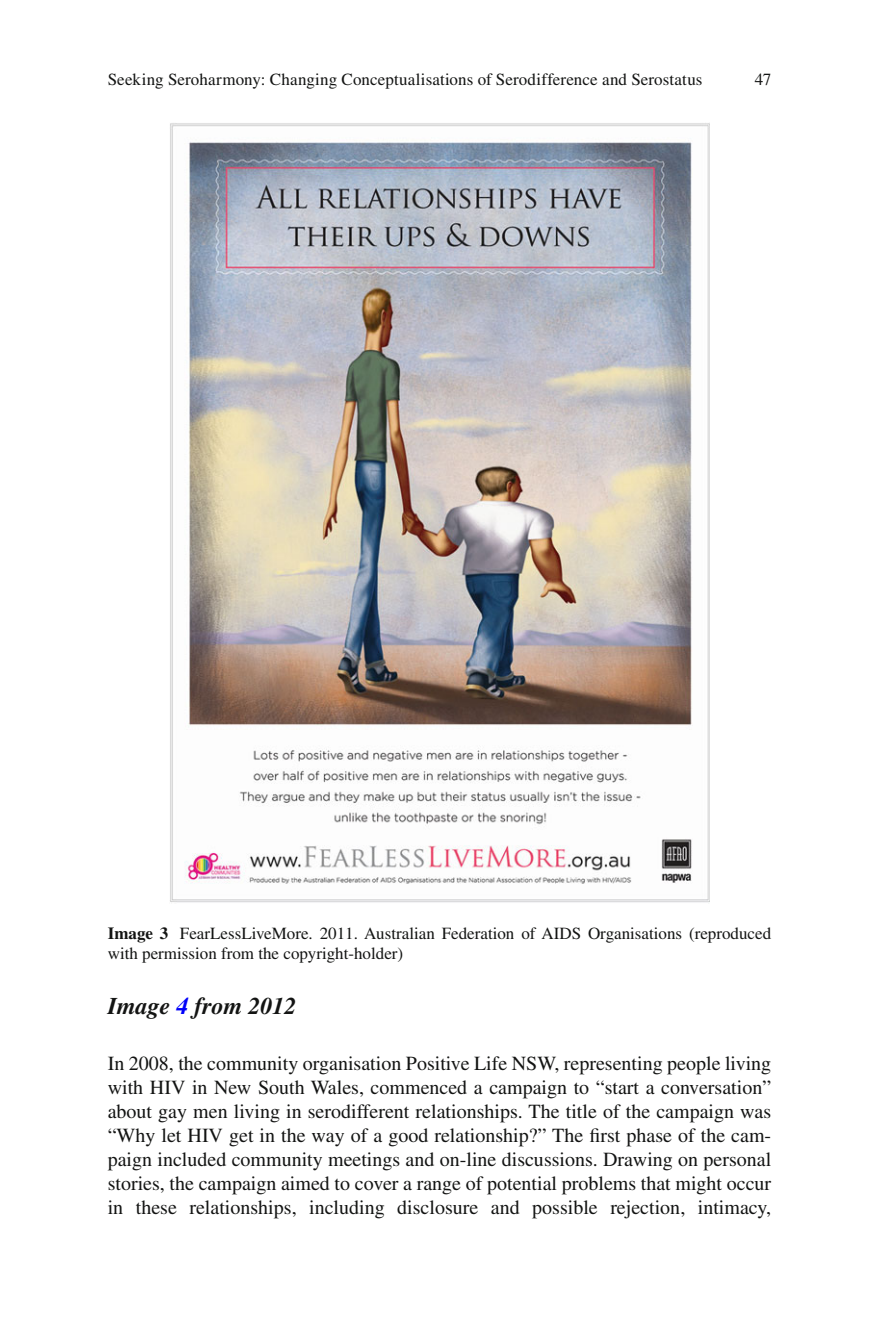
<style>
.page{position:relative;width:879px;height:1333px;background:#fff}
.page>*{position:absolute;margin:0;border:0;box-sizing:border-box;transform-origin:0 0}
.t1{font:italic 700 24px "Pqbtfg Swtfwr Times";color:#131413}
.t2{font:20px/24px "Dfgxkd Dbbjns Times";color:#131413;text-align:justify}
.t3{font:17px/20px "Dfgxkd Dbbjns Times";color:#131413}
.s1{font-family:"Lwgkqf Tffrfy Times";font-weight:700}
.s2{color:#0000fa}
</style>
<div class="page">
<img style="left:170px;top:123px;width:539px;height:780px">
<p class="t3" style="left:108px;top:71px;width:596px">Seeking Seroharmony: Changing Conceptualisations of Serodifference and Serostatus</p>
<p class="t3" style="left:754px;top:71px;width:18px">47</p>
<p class="t3" style="left:108px;top:924px;width:665px"><span class="s1">Image 3</span> FearLessLiveMore. 2011. Australian Federation of AIDS Organisations (reproduced with permission from the copyright-holder)</p>
<p class="t1" style="left:108px;top:996px;width:190px">Image <span class="s2">4</span> from 2012</p>
<p class="t2" style="left:108px;top:1052px;width:665px">In 2008, the community organisation Positive Life NSW, representing people living with HIV in New South Wales, commenced a campaign to “start a conversation” about gay men living in serodifferent relationships. The title of the campaign was “Why let HIV get in the way of a good relationship?” The first phase of the cam&shy;paign included community meetings and on-line discussions. Drawing on personal stories, the campaign aimed to cover a range of potential problems that might occur in these relationships, including disclosure and possible rejection, intimacy,</p>
</div>
